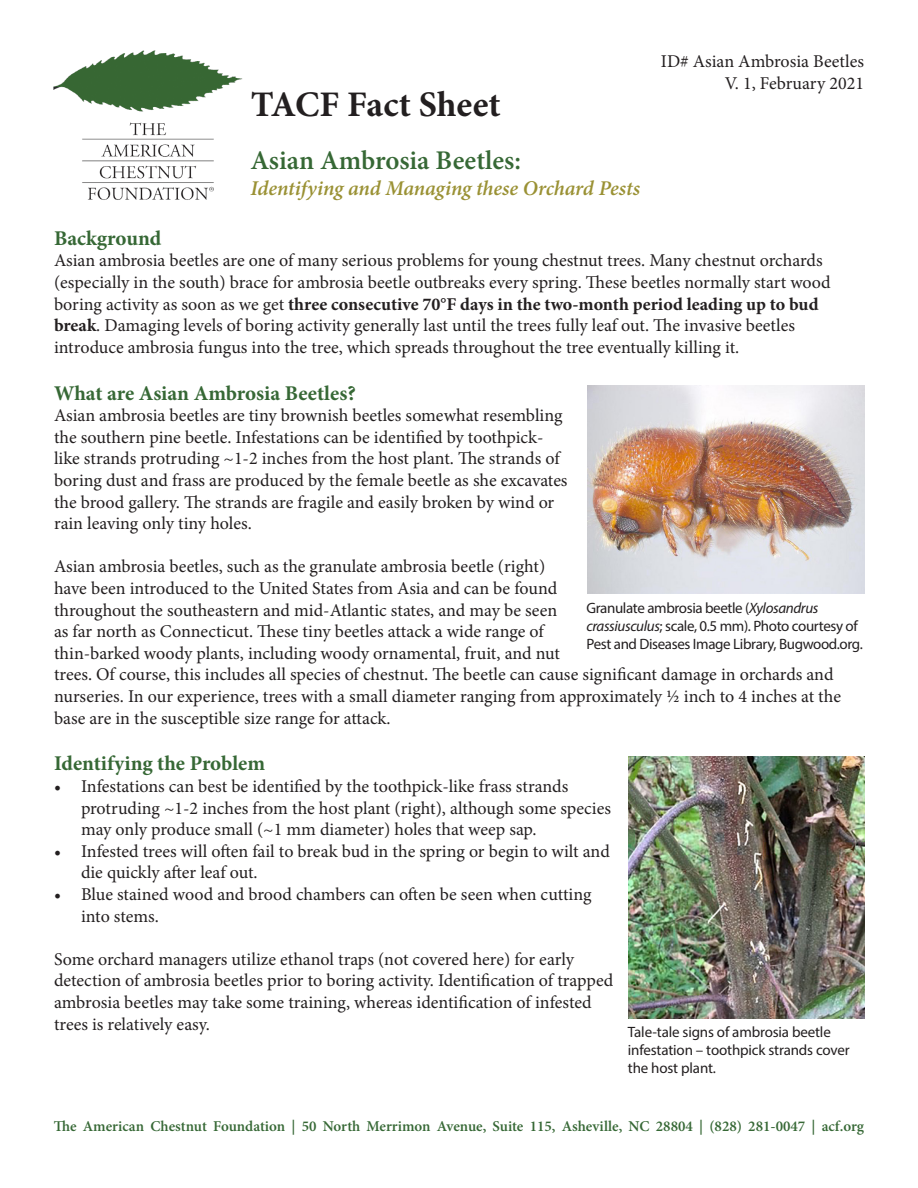
<style>
.page{position:relative;width:918px;height:1188px;background:#fff}
.page>*{position:absolute;margin:0;border:0;box-sizing:border-box;transform-origin:0 0}
.t1{font:700 36px "Minion Pro";color:#231f20}
.t2{font:600 27px "Minion Pro";color:#366835}
.t3{font:700 21px "Minion Pro";color:#366835}
.t4{font:italic 600 21px "Minion Pro";letter-spacing:-.005em;color:#9a9134}
.t5{font:18px/21.6px "Minion Pro";color:#231f20}
.t6{font:15px/18px "Myriad Pro";letter-spacing:-.025em;color:#231f20}
.t7{font:600 15px "Minion Pro";color:#366835}
.s1{font-weight:700}
.s2{font-style:italic}
</style>
<div class="page">
<img style="left:53px;top:50px;width:190px;height:150px">
<img style="left:628px;top:756px;width:236px;height:263px">
<img style="left:587px;top:386px;width:277px;height:208px">
<p class="t1" style="left:251px;top:79px;width:252px">TACF Fact Sheet</p>
<p class="t2" style="left:250px;top:142px;width:272px">Asian Ambrosia Beetles:</p>
<p class="t4" style="left:250px;top:173px;width:391px">Identifying and Managing these Orchard Pests</p>
<p class="t5" style="left:661px;top:51px;width:205px">ID# Asian Ambrosia Beetles</p>
<p class="t5" style="left:725px;top:72px;width:141px">V. 1, February 2021</p>
<p class="t3" style="left:54px;top:223px;width:109px">Background</p>
<p class="t5" style="left:54px;top:250px;width:778px">Asian ambrosia beetles are one of many serious problems for young chestnut trees. Many chestnut orchards (especially in the south) brace for ambrosia beetle outbreaks every spring. These beetles normally start wood boring activity as soon as we get <span class="s1">three consecutive 70°F days in the two-month period leading up to bud break</span>. Damaging levels of boring activity generally last until the trees fully leaf out. The invasive beetles introduce ambrosia fungus into the tree, which spreads throughout the tree eventually killing it.</p>
<p class="t3" style="left:54px;top:378px;width:303px">What are Asian Ambrosia Beetles?</p>
<p class="t5" style="left:54px;top:405px;width:515px">Asian ambrosia beetles are tiny brownish beetles somewhat resembling the southern pine beetle. Infestations can be identified by toothpick&shy;like strands protruding ~1-2 inches from the host plant. The strands of boring dust and frass are produced by the female beetle as she excavates the brood gallery. The strands are fragile and easily broken by wind or rain leaving only tiny holes.</p>
<p class="t5" style="left:54px;top:556px;width:789px">Asian ambrosia beetles, such as the granulate ambrosia beetle (right)<br>have been introduced to the United States from Asia and can be found<br>throughout the southeastern and mid-Atlantic states, and may be seen<br>as far north as Connecticut. These tiny beetles attack a wide range of<br>thin-barked woody plants, including woody ornamental, fruit, and nut<br>trees. Of course, this includes all species of chestnut. The beetle can cause significant damage in orchards and nurseries. In our experience, trees with a small diameter ranging from approximately ½ inch to 4 inches at the base are in the susceptible size range for attack.</p>
<p class="t3" style="left:54px;top:749px;width:213px">Identifying the Problem</p>
<p class="t5" style="left:81px;top:776px;width:532px;text-indent:-27px">• Infestations can best be identified by the toothpick-like frass strands protruding ~1-2 inches from the host plant (right), although some species may only produce small (~1 mm diameter) holes that weep sap.</p>
<p class="t5" style="left:81px;top:840px;width:530px;text-indent:-27px">• Infested trees will often fail to break bud in the spring or begin to wilt and die quickly after leaf out.</p>
<p class="t5" style="left:81px;top:884px;width:512px;text-indent:-27px">• Blue stained wood and brood chambers can often be seen when cutting into stems.</p>
<p class="t5" style="left:54px;top:948px;width:561px">Some orchard managers utilize ethanol traps (not covered here) for early detection of ambrosia beetles prior to boring activity. Identification of trapped ambrosia beetles may take some training, whereas identification of infested trees is relatively easy.</p>
<p class="t6" style="left:587px;top:598px;width:278px">Granulate ambrosia beetle (<span class="s2">Xylosandrus crassiusculus</span>; scale, 0.5 mm). Photo courtesy of<br>Pest and Diseases Image Library, Bugwood.org.</p>
<p class="t6" style="left:628px;top:1023px;width:223px">Tale-tale signs of ambrosia beetle infestation – toothpick strands cover the host plant.</p>
<p class="t7" style="left:54px;top:1115px;width:812px">The American Chestnut Foundation | 50 North Merrimon Avenue, Suite 115, Asheville, NC 28804 | (828) 281-0047 | acf.org</p>
</div>
